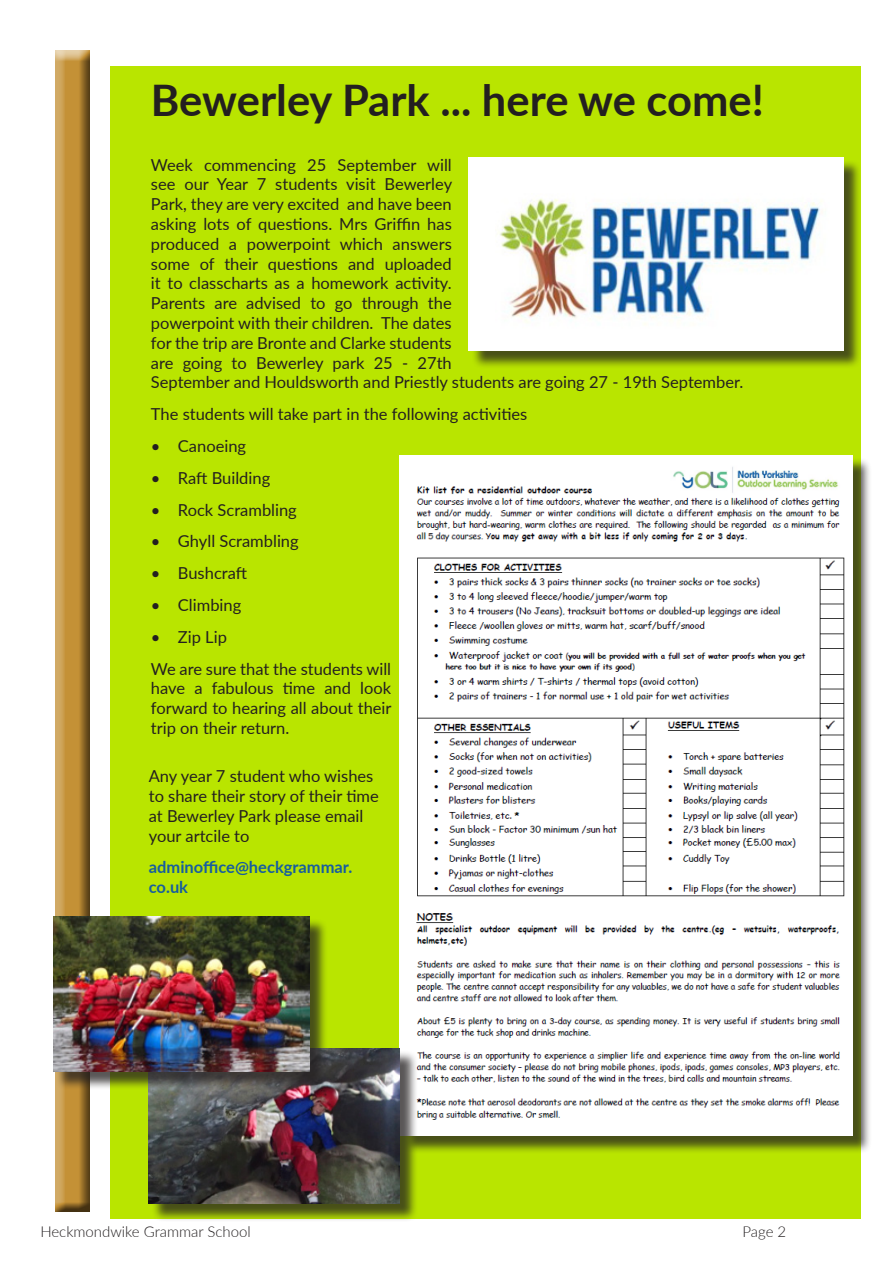
<style>
.page{position:relative;width:893px;height:1263px;background:#fff}
.page>*{position:absolute;margin:0;border:0;box-sizing:border-box;transform-origin:0 0}
.t1{font:700 43.5px "Lato";color:#231f20}
.t2{font:16.5px/19.8px "Lato";color:#231f20}
.t3{font:700 16.5px/19.8px "Lato";color:#175d9e}
.t4{font:300 15px "Lato";color:#231f20}
</style>
<div class="page">
<div style="left:49px;top:51px;width:41px;height:1162px;background:#231f20;opacity:.75"></div>
<div style="left:110px;top:66px;width:751px;height:1152px;background:#b9e500"></div>
<div style="left:402px;top:457px;width:469px;height:697px;background:#231f20;opacity:.75"></div>
<img style="left:400px;top:455px;width:453px;height:681px">
<div style="left:471px;top:160px;width:391px;height:210px;background:#231f20;opacity:.75"></div>
<img style="left:469px;top:157px;width:374px;height:194px">
<div style="left:151px;top:1050px;width:267px;height:172px;background:#231f20;opacity:.75"></div>
<img style="left:149px;top:1048px;width:251px;height:155px">
<div style="left:55px;top:918px;width:273px;height:172px;background:#231f20;opacity:.75"></div>
<img style="left:53px;top:916px;width:257px;height:155px">
<p class="t1" style="left:151px;top:68px;width:615px">Bewerley Park ... here we come!</p>
<p class="t2" style="left:151px;top:154px;width:594px">Week commencing 25 September will<br>see our Year 7 students visit Bewerley<br>Park, they are very excited and have been<br>asking lots of questions. Mrs Griffin has<br>produced a powerpoint which answers<br>some of their questions and uploaded<br>it to classcharts as a homework activity.<br>Parents are advised to go through the<br>powerpoint with their children. The dates<br>for the trip are Bronte and Clarke students<br>are going to Bewerley park 25 - 27th<br>September and Houldsworth and Priestly students are going 27 - 19th September.</p>
<p class="t2" style="left:151px;top:404px;width:378px">The students will take part in the following activities</p>
<p class="t2" style="left:151px;top:435px;width:97px">• Canoeing</p>
<p class="t2" style="left:151px;top:467px;width:121px">• Raft Building</p>
<p class="t2" style="left:151px;top:499px;width:147px">• Rock Scrambling</p>
<p class="t2" style="left:151px;top:531px;width:149px">• Ghyll Scrambling</p>
<p class="t2" style="left:151px;top:563px;width:98px">• Bushcraft</p>
<p class="t2" style="left:151px;top:594px;width:92px">• Climbing</p>
<p class="t2" style="left:151px;top:626px;width:77px">• Zip Lip</p>
<p class="t2" style="left:151px;top:658px;width:242px;text-align:justify">We are sure that the students will have a fabulous time and look forward to hearing all about their trip on their return.</p>
<p class="t2" style="left:149px;top:766px;width:231px">Any year 7 student who wishes to share their story of their time at Bewerley Park please email your artcile to</p>
<p class="t3" style="left:149px;top:857px;width:205px">adminoffice@heckgrammar. co.uk</p>
<p class="t4" style="left:40px;top:1221px;width:212px">Heckmondwike Grammar School</p>
<p class="t4" style="left:742px;top:1221px;width:45px">Page 2</p>
</div>
